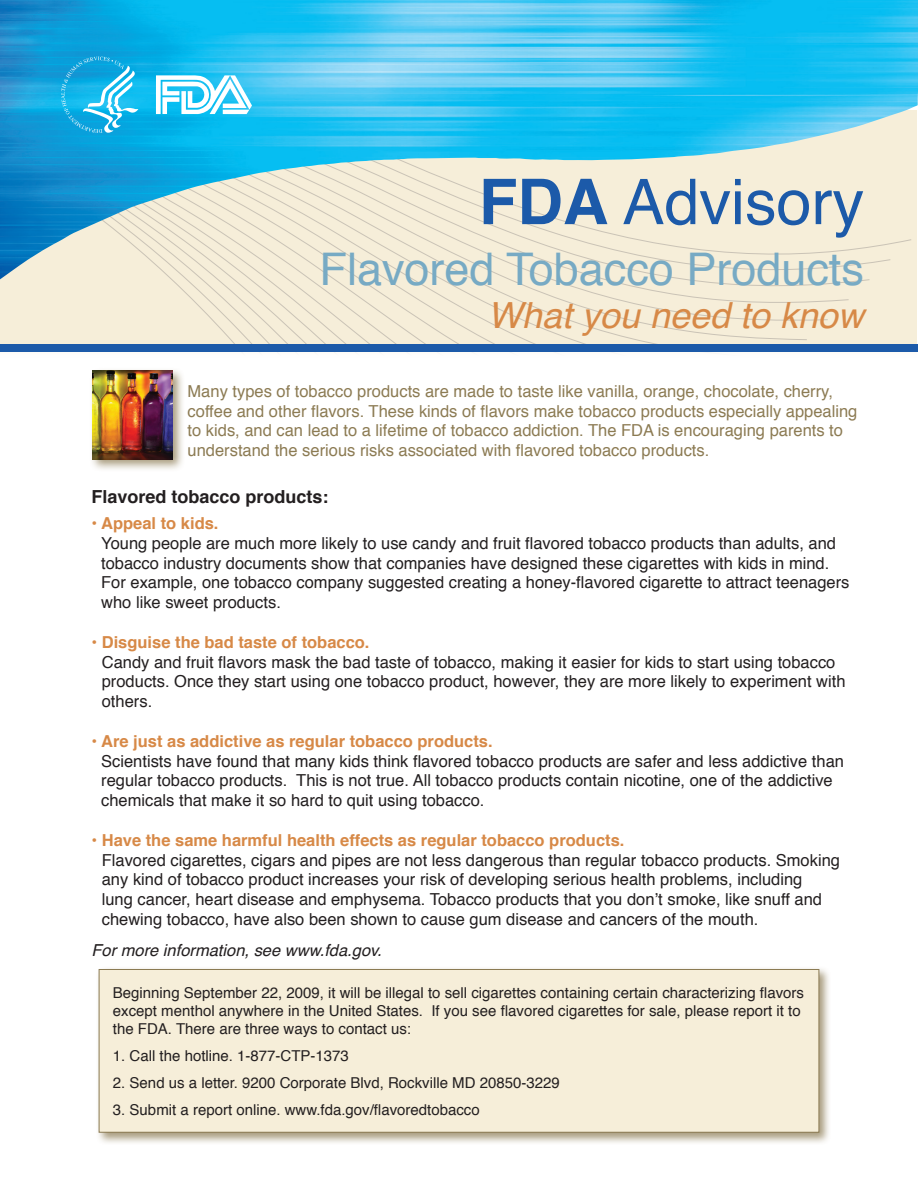
<style>
.page{position:relative;width:918px;height:1188px;background:#fff}
.page>*{position:absolute;margin:0;border:0;box-sizing:border-box;transform-origin:0 0}
.t1{font:63px "Helvetica";color:#1c5aa9}
.t2{font:45px "Helvetica";color:#77aac4}
.t3{font:italic 36px "Helvetica";color:#d78947}
.t4{font:700 18px "Helvetica";color:#231f20}
.t5{font:16.5px/19.8px "Helvetica";color:#231f20}
.t6{font:16.5px/19.8px "Helvetica";color:#8c7b53}
.t7{font:700 16.5px "Helvetica";color:#d78947}
.t8{font:italic 16.5px "Helvetica";color:#231f20}
.t9{font:15px/18px "Helvetica";color:#231f20}
.s1{font-weight:700}
</style>
<div class="page">
<svg style="left:0;top:280px;width:912px;height:73px;background:#f4ecd7"></svg>
<img style="left:0;top:0;width:918px;height:280px">
<div style="left:96px;top:966px;width:736px;height:179px;background:#8c7b53;opacity:.75"></div>
<div style="left:99px;top:969px;width:720px;height:163px;background:#f6eed9"></div>
<div style="left:99px;top:969px;width:720px;height:164px;border:1px solid #8c7b53"></div>
<svg style="left:61px;top:57px;width:77px;height:76px;background:#30b7e7"></svg>
<svg style="left:156px;top:75px;width:96px;height:39px"></svg>
<div style="left:0;top:344px;width:918px;height:8px;background:#1c5aa9"></div>
<div style="left:89px;top:367px;width:97px;height:106px;background:#8c7b53;opacity:.75"></div>
<img style="left:92px;top:371px;width:81px;height:89px">
<h1 class="t1" style="left:479px;top:153px;width:387px"><span class="s1">FDA</span> Advisory</h1>
<h2 class="t2" style="left:320px;top:234px;width:546px">Flavored Tobacco Products</h2>
<h3 class="t3" style="left:488px;top:287px;width:378px">What you need to know</h3>
<p class="t6" style="left:188px;top:382px;width:671px">Many types of tobacco products are made to taste like vanilla, orange, chocolate, cherry, coffee and other flavors. These kinds of flavors make tobacco products especially appealing to kids, and can lead to a lifetime of tobacco addiction. The FDA is encouraging parents to understand the serious risks associated with flavored tobacco products.</p>
<p class="t4" style="left:91px;top:482px;width:239px">Flavored tobacco products:</p>
<p class="t7" style="left:91px;top:510px;width:129px">• Appeal to kids.</p>
<p class="t5" style="left:101px;top:534px;width:750px">Young people are much more likely to use candy and fruit flavored tobacco products than adults, and tobacco industry documents show that companies have designed these cigarettes with kids in mind.<br>For example, one tobacco company suggested creating a honey-flavored cigarette to attract teenagers who like sweet products.</p>
<p class="t7" style="left:91px;top:629px;width:280px">• Disguise the bad taste of tobacco.</p>
<p class="t5" style="left:102px;top:653px;width:745px">Candy and fruit flavors mask the bad taste of tobacco, making it easier for kids to start using tobacco products. Once they start using one tobacco product, however, they are more likely to experiment with others.</p>
<p class="t7" style="left:91px;top:728px;width:403px">• Are just as addictive as regular tobacco products.</p>
<p class="t5" style="left:101px;top:752px;width:744px">Scientists have found that many kids think flavored tobacco products are safer and less addictive than regular tobacco products. This is not true. All tobacco products contain nicotine, one of the addictive chemicals that make it so hard to quit using tobacco.</p>
<p class="t7" style="left:91px;top:827px;width:535px">• Have the same harmful health effects as regular tobacco products.</p>
<p class="t5" style="left:102px;top:851px;width:740px">Flavored cigarettes, cigars and pipes are not less dangerous than regular tobacco products. Smoking any kind of tobacco product increases your risk of developing serious health problems, including<br>lung cancer, heart disease and emphysema. Tobacco products that you don’t smoke, like snuff and chewing tobacco, have also been shown to cause gum disease and cancers of the mouth.</p>
<p class="t8" style="left:91px;top:937px;width:292px">For more information, see www.fda.gov.</p>
<p class="t9" style="left:113px;top:984px;width:693px">Beginning September 22, 2009, it will be illegal to sell cigarettes containing certain characterizing flavors except menthol anywhere in the United States. If you see flavored cigarettes for sale, please report it to the FDA. There are three ways to contact us:</p>
<p class="t9" style="left:113px;top:1047px;width:237px">1. Call the hotline. 1-877-CTP-1373</p>
<p class="t9" style="left:113px;top:1074px;width:448px">2. Send us a letter. 9200 Corporate Blvd, Rockville MD 20850-3229</p>
<p class="t9" style="left:113px;top:1101px;width:368px">3. Submit a report online. www.fda.gov/flavoredtobacco</p>
</div>
